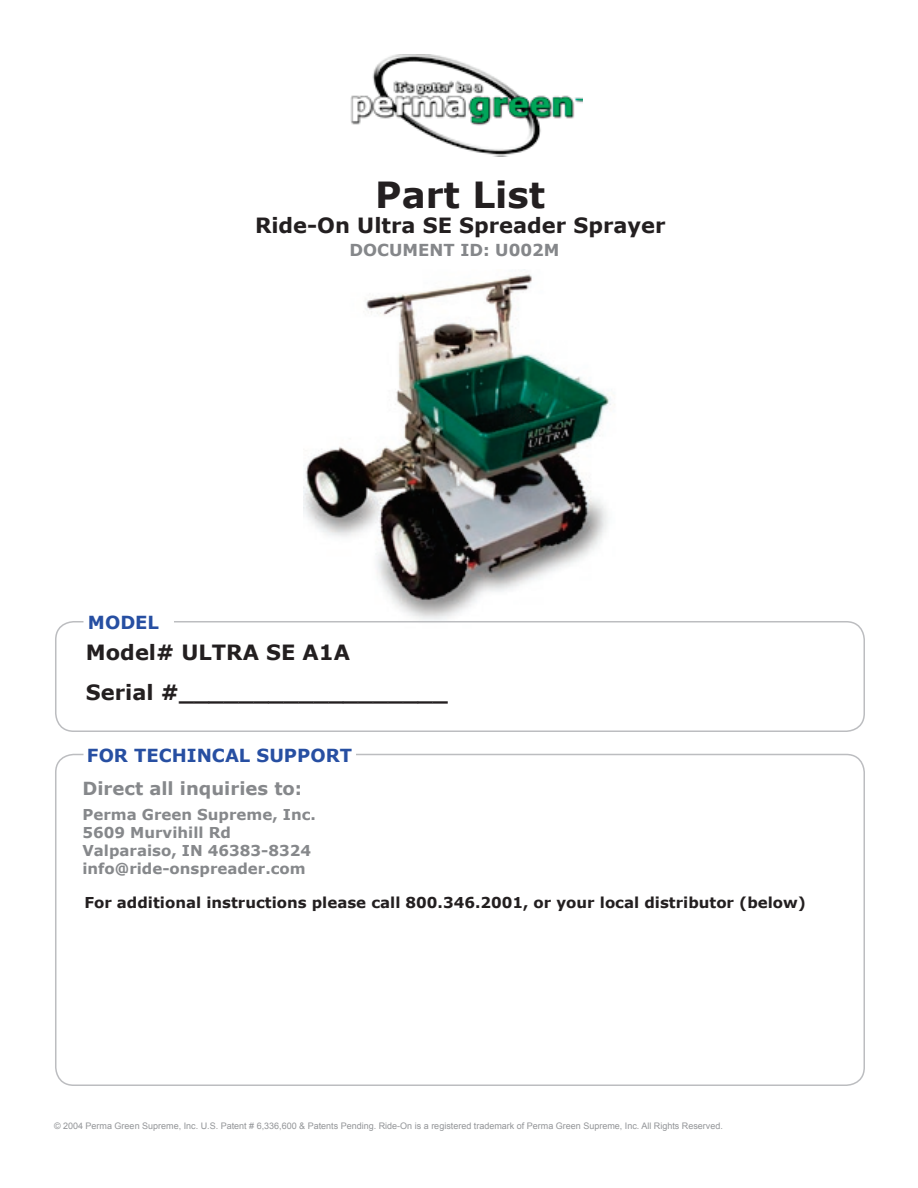
<style>
.page{position:relative;width:918px;height:1188px;background:#fff}
.page>*{position:absolute;margin:0;border:0;box-sizing:border-box;transform-origin:0 0}
.t1{font:700 36px "Verdana";color:#231f20}
.t2{font:700 21px/39.6px "Verdana";color:#231f20}
.t3{font:700 18px "Verdana";color:#274fa2}
.t4{font:700 18px "Verdana";color:#86888b}
.t5{font:700 16.5px "Verdana";color:#85878a}
.t6{font:700 15px/18px "Verdana";color:#86888b}
.t7{font:700 15px "Verdana";color:#231f20}
.t8{font:9px "Arial";color:#939598}
</style>
<div class="page">
<img style="left:304px;top:269px;width:311px;height:351px">
<img style="left:351px;top:54px;width:232px;height:102px">
<svg style="left:55px;top:753px;width:810px;height:332px"></svg>
<svg style="left:55px;top:620px;width:810px;height:111px"></svg>
<svg style="left:83px;top:620px;width:91px;height:20px"></svg>
<svg style="left:83px;top:753px;width:273px;height:9px"></svg>
<h1 class="t1" style="left:375px;top:172px;width:172px">Part List</h1>
<h2 class="t2" style="left:255px;top:205px;width:412px">Ride-On Ultra SE Spreader Sprayer</h2>
<h3 class="t5" style="left:350px;top:239px;width:212px">DOCUMENT ID: U002M</h3>
<h3 class="t3" style="left:88px;top:611px;width:73px">MODEL</h3>
<h2 class="t2" style="left:86px;top:632px;width:363px">Model# ULTRA SE A1A<br>Serial #__________________</h2>
<h3 class="t3" style="left:87px;top:744px;width:267px">FOR TECHINCAL SUPPORT</h3>
<h3 class="t4" style="left:82px;top:777px;width:221px">Direct all inquiries to:</h3>
<h3 class="t6" style="left:82px;top:805px;width:235px">Perma Green Supreme, Inc.<br>5609 Murvihill Rd<br>Valparaiso, IN 46383-8324 info@ride-onspreader.com</h3>
<h3 class="t7" style="left:84px;top:893px;width:723px">For additional instructions please call 800.346.2001, or your local distributor (below)</h3>
<p class="t8" style="left:54px;top:1120px;width:670px">© 2004 Perma Green Supreme, Inc. U.S. Patent # 6,336,600 &amp; Patents Pending. Ride-On is a registered trademark of Perma Green Supreme, Inc. All Rights Reserved.</p>
</div>
